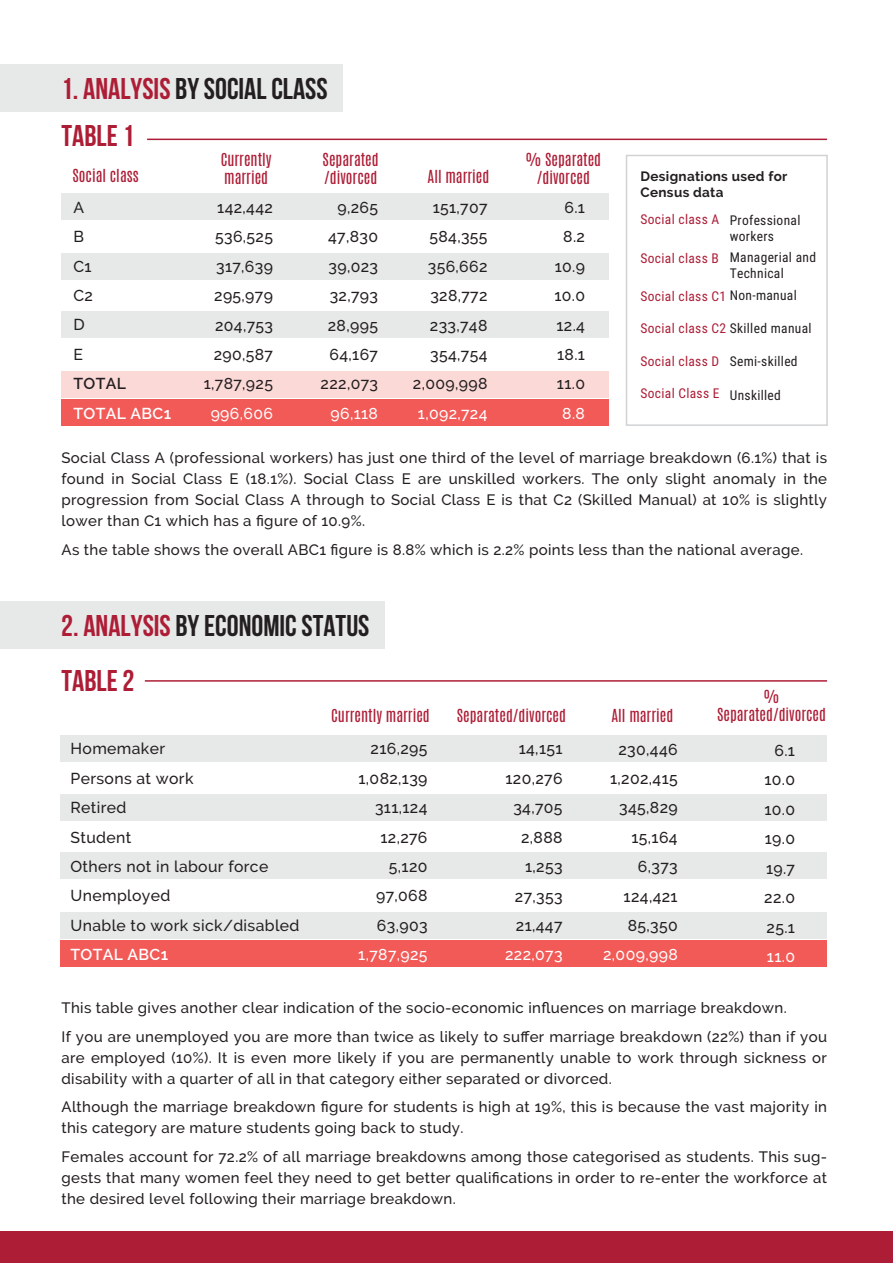
<style>
.page{position:relative;width:893px;height:1263px;background:#fff}
.page>*{position:absolute;margin:0;border:0;box-sizing:border-box;transform-origin:0 0}
.t1{font:700 30px "Bebas Neue";color:#231f20}
.t2{font:700 30px "Bebas Neue";color:#ad1d36}
.t3{font:500 15.75px/29.4px "Raleway";letter-spacing:.025em;color:#231f20;text-align:right}
.t4{font:500 15.75px "Raleway";letter-spacing:.025em;color:#fff}
.t5{font:600 15.75px "Raleway";letter-spacing:.025em;color:#fff}
.t6{font:600 15.75px "Raleway";letter-spacing:.025em;color:#231f20}
.t7{font:500 15px/21px "Raleway";letter-spacing:.025em;color:#231f20}
.t8{font:15px/18px "Antonio";color:#ad1d36}
.t9{font:13.5px "Roboto Condensed";letter-spacing:.025em;color:#ad1d36}
.t10{font:13.5px/16.2px "Roboto Condensed";letter-spacing:.025em;color:#231f20}
.t11{font:700 13.5px/16.2px "Raleway";letter-spacing:.025em;color:#231f20}
.s1{color:#ad1d36}
.s2{color:#231f20}
</style>
<div class="page">
<div style="left:62px;top:193px;width:547px;height:27px;background:#e7e8e8"></div>
<div style="left:62px;top:253px;width:547px;height:27px;background:#e7e8e8"></div>
<div style="left:62px;top:311px;width:547px;height:27px;background:#e7e8e8"></div>
<div style="left:62px;top:371px;width:547px;height:27px;background:#fbd9d7"></div>
<div style="left:62px;top:399px;width:547px;height:27px;background:#f15a57"></div>
<div style="left:0;top:1232px;width:893px;height:31px;background:#ad1d36"></div>
<div style="left:0;top:64px;width:342px;height:47px;background:#e7e8e8"></div>
<div style="left:0;top:601px;width:385px;height:47px;background:#e7e8e8"></div>
<hr style="left:147px;top:139px;width:680px;height:1px;background:#ad1d36">
<div style="left:626px;top:155px;width:202px;height:271px;border:2px solid #d1d3d4"></div>
<div style="left:61px;top:735px;width:766px;height:27px;background:#e7e8e8"></div>
<div style="left:61px;top:794px;width:766px;height:27px;background:#e7e8e8"></div>
<div style="left:61px;top:852px;width:766px;height:27px;background:#e7e8e8"></div>
<div style="left:61px;top:912px;width:766px;height:27px;background:#e7e8e8"></div>
<div style="left:61px;top:940px;width:766px;height:27px;background:#f15a57"></div>
<hr style="left:145px;top:680px;width:682px;height:2px;background:#ad1d36">
<h1 class="t1" style="left:61px;top:72px;width:268px"><span class="s1">1. ANALYSIS</span> BY SOCIAL CLASS</h1>
<h1 class="t2" style="left:61px;top:119px;width:74px">TABLE 1</h1>
<p class="t8" style="left:73px;top:167px;width:68px">Social class</p>
<p class="t3" style="left:74px;top:193px;width:21px;text-align:left">A<br>B<br>C1<br>C2<br>D<br>E</p>
<p class="t6" style="left:74px;top:375px;width:54px">TOTAL</p>
<p class="t5" style="left:74px;top:404px;width:99px">TOTAL ABC1</p>
<p class="t8" style="left:221px;top:150px;width:52px">Currently married</p>
<p class="t8" style="left:323px;top:151px;width:58px">Separated /divorced</p>
<p class="t3" style="left:204px;top:193px;width:71px">142,442<br>536,525<br>317,639<br>295,979<br>204,753<br>290,587<br>1,787,925</p>
<p class="t4" style="left:211px;top:404px;width:64px">996,606</p>
<p class="t3" style="left:321px;top:193px;width:59px">9,265<br>47,830<br>39,023<br>32,793<br>28,995<br>64,167<br>222,073</p>
<p class="t4" style="left:330px;top:404px;width:49px">96,118</p>
<p class="t8" style="left:428px;top:168px;width:63px">All married</p>
<p class="t3" style="left:413px;top:193px;width:76px">151,707<br>584,355<br>356,662<br>328,772<br>233,748<br>354,754<br>2,009,998</p>
<p class="t4" style="left:418px;top:404px;width:71px">1,092,724</p>
<p class="t8" style="left:525px;top:151px;width:77px;text-align:center">% Separated /divorced</p>
<p class="t3" style="left:554px;top:193px;width:32px">6.1<br>8.2<br>10.9<br>10.0<br>12.4<br>18.1<br>11.0</p>
<p class="t4" style="left:562px;top:404px;width:24px">8.8</p>
<p class="t11" style="left:640px;top:168px;width:148px">Designations used for<br>Census data</p>
<p class="t9" style="left:640px;top:210px;width:80px">Social class A</p>
<p class="t9" style="left:640px;top:248px;width:80px">Social class B</p>
<p class="t9" style="left:640px;top:287px;width:158px">Social class C1 <span class="s2">Non-manual</span></p>
<p class="t9" style="left:640px;top:319px;width:172px">Social class C2 <span class="s2">Skilled manual</span></p>
<p class="t9" style="left:640px;top:351px;width:80px">Social class D</p>
<p class="t9" style="left:640px;top:384px;width:81px">Social Class E</p>
<p class="t10" style="left:730px;top:212px;width:72px">Professional workers</p>
<p class="t10" style="left:730px;top:248px;width:88px">Managerial and<br>Technical</p>
<p class="t10" style="left:730px;top:353px;width:69px">Semi-skilled</p>
<p class="t10" style="left:730px;top:386px;width:53px">Unskilled</p>
<p class="t7" style="left:62px;top:447px;width:767px;text-align:justify">Social Class A (professional workers) has just one third of the level of marriage breakdown (6.1%) that is found in Social Class E (18.1%). Social Class E are unskilled workers. The only slight anomaly in the progression from Social Class A through to Social Class E is that C2 (Skilled Manual) at 10% is slightly lower than C1 which has a figure of 10.9%.</p>
<p class="t7" style="left:62px;top:539px;width:743px">As the table shows the overall ABC1 figure is 8.8% which is 2.2% points less than the national average.</p>
<h1 class="t1" style="left:61px;top:609px;width:310px"><span class="s1">2. ANALYSIS</span> BY ECONOMIC STATUS</h1>
<h1 class="t2" style="left:62px;top:664px;width:74px">TABLE 2</h1>
<p class="t3" style="left:70px;top:734px;width:230px;text-align:left">Homemaker<br>Persons at work<br>Retired<br>Student<br>Others not in labour force<br>Unemployed<br>Unable to work sick/disabled</p>
<p class="t5" style="left:70px;top:946px;width:99px">TOTAL ABC1</p>
<p class="t8" style="left:331px;top:707px;width:100px">Currently married</p>
<p class="t8" style="left:457px;top:707px;width:111px">Separated/divorced</p>
<p class="t8" style="left:611px;top:707px;width:63px">All married</p>
<p class="t3" style="left:358px;top:734px;width:71px">216,295<br>1,082,139<br>311,124<br>12,276<br>5,120<br>97,068<br>63,903</p>
<p class="t4" style="left:358px;top:946px;width:71px">1,787,925</p>
<p class="t3" style="left:505px;top:734px;width:59px">14,151<br>120,276<br>34,705<br>2,888<br>1,253<br>27,353<br>21,447</p>
<p class="t4" style="left:505px;top:946px;width:59px">222,073</p>
<p class="t3" style="left:610px;top:734px;width:69px">230,446<br>1,202,415<br>345,829<br>15,164<br>6,373<br>124,421<br>85,350</p>
<p class="t4" style="left:603px;top:946px;width:76px">2,009,998</p>
<p class="t8" style="left:717px;top:688px;width:110px;text-align:center">%<br>Separated/divorced</p>
<p class="t3" style="left:764px;top:736px;width:32px;text-align:justify;text-indent:10px">6.1<br>10.0<br>10.0<br>19.0<br>19.7<br>22.0<br>25.1</p>
<p class="t4" style="left:767px;top:947px;width:30px">11.0</p>
<p class="t7" style="left:62px;top:994px;width:767px;line-height:28.5px">This table gives another clear indication of the socio-economic influences on marriage breakdown.<br>If you are unemployed you are more than twice as likely to suffer marriage breakdown (22%) than if you</p>
<p class="t7" style="left:62px;top:1047px;width:767px">are employed (10%). It is even more likely if you are permanently unable to work through sickness or disability with a quarter of all in that category either separated or divorced.</p>
<p class="t7" style="left:62px;top:1096px;width:767px">Although the marriage breakdown figure for students is high at 19%, this is because the vast majority in this category are mature students going back to study.</p>
<p class="t7" style="left:62px;top:1146px;width:767px;text-align:justify">Females account for 72.2% of all marriage breakdowns among those categorised as students. This sug&shy;gests that many women feel they need to get better qualifications in order to re-enter the workforce at the desired level following their marriage breakdown.</p>
</div>
